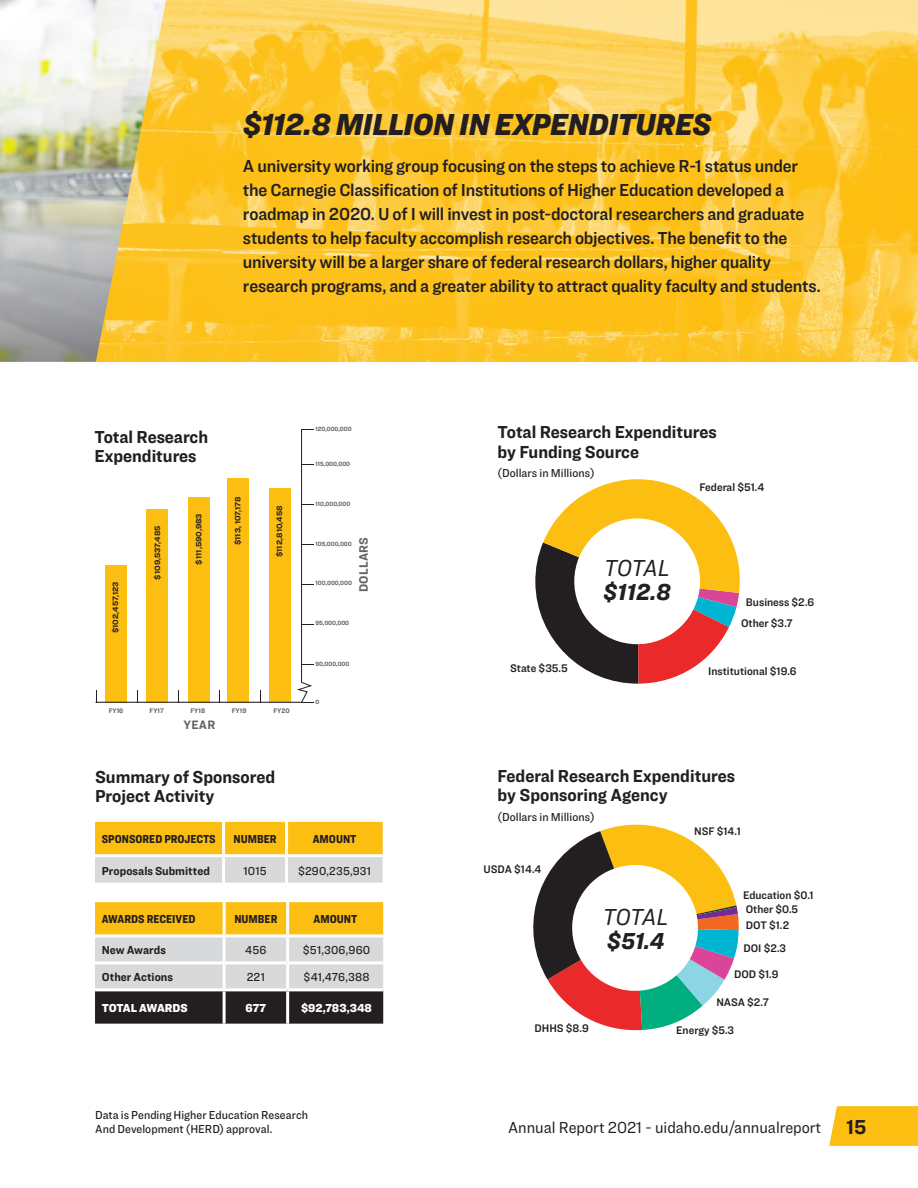
<style>
.page{position:relative;width:918px;height:1188px;background:#fff}
.page>*{position:absolute;margin:0;border:0;box-sizing:border-box;transform-origin:0 0}
.subhead_bigger{font:italic 900 31.5px "Ringside Narrow";letter-spacing:-.01em;color:#231f20}
.t1{font:italic 900 24px/24px "Ringside Narrow";color:#231f20}
.t2{font:italic 24px/24px "Ringside Narrow";letter-spacing:-.025em;color:#231f20}
.body_bigger{font:18px/24px "Ringside Narrow Semi";letter-spacing:-.015em;color:#231f20}
.t3{font:700 18px/19.4px "Ringside Narrow";color:#231f20}
.t4{font:16.5px "Ringside Narrow";color:#231f20}
.t5{font:700 12.6px "Ringside Narrow";letter-spacing:.025em;color:#636366}
.table_text{font:500 12px/13.5px "Ringside Narrow";color:#231f20}
.t6{font:900 12px "Ringside Condensed";color:#231f20}
.table_text-2{font:700 12px "Ringside Narrow";letter-spacing:.005em;color:#231f20}
.t7{font:900 12px "Ringside Narrow";letter-spacing:-.005em;color:#fff}
.table_text-3{font:500 11.85px "Ringside Narrow";letter-spacing:.015em;color:#231f20}
.graph_numbers{font:11.55px "Ringside Narrow Semi";color:#231f20}
.graph_numbers-2{font:11.4px "Ringside Narrow Semi";color:#231f20}
.t8{font:700 8.1px "Ringside";color:#231f20}
.t9{font:700 6.9px "Ringside Narrow";color:#636366}
.t10{font:700 6.3px "Ringside Narrow";color:#636366}
.s1{font-weight:400}
.s2{font-weight:900}
.s3{font-weight:700;font-size:21px}
</style>
<div class="page">
<svg style="left:166px;top:0;width:752px;height:362px;background:#fcc839"></svg>
<svg style="left:95px;top:822px;width:288px;height:61px;background:#ecca6c"></svg>
<hr style="left:222px;top:822px;width:3px;height:32px;background:#fff">
<hr style="left:285px;top:822px;width:3px;height:32px;background:#fff">
<hr style="left:95px;top:854px;width:129px;height:3px;background:#fff">
<hr style="left:224px;top:854px;width:63px;height:3px;background:#fff">
<hr style="left:222px;top:857px;width:3px;height:26px;background:#fff">
<hr style="left:287px;top:854px;width:96px;height:3px;background:#fff">
<hr style="left:285px;top:857px;width:3px;height:26px;background:#fff">
<svg style="left:95px;top:902px;width:288px;height:122px;background:#af9d6d"></svg>
<hr style="left:95px;top:934px;width:129px;height:3px;background:#fff">
<hr style="left:224px;top:934px;width:64px;height:3px;background:#fff">
<hr style="left:223px;top:937px;width:3px;height:24px;background:#fff">
<hr style="left:288px;top:934px;width:95px;height:3px;background:#fff">
<hr style="left:286px;top:937px;width:3px;height:24px;background:#fff">
<hr style="left:95px;top:961px;width:129px;height:3px;background:#fff">
<hr style="left:224px;top:961px;width:64px;height:3px;background:#fff">
<hr style="left:223px;top:964px;width:3px;height:24px;background:#fff">
<hr style="left:288px;top:961px;width:95px;height:3px;background:#fff">
<hr style="left:286px;top:964px;width:3px;height:24px;background:#fff">
<hr style="left:95px;top:988px;width:129px;height:3px;background:#fff">
<hr style="left:224px;top:988px;width:64px;height:3px;background:#fff">
<hr style="left:288px;top:988px;width:95px;height:3px;background:#fff">
<hr style="left:223px;top:902px;width:3px;height:32px;background:#fff">
<hr style="left:286px;top:902px;width:3px;height:32px;background:#fff">
<hr style="left:223px;top:991px;width:3px;height:33px;background:#fff">
<hr style="left:286px;top:991px;width:3px;height:33px;background:#fff">
<div style="left:227px;top:478px;width:22px;height:224px;background:#fdbe12"></div>
<div style="left:188px;top:497px;width:21px;height:205px;background:#fdbe12"></div>
<div style="left:269px;top:488px;width:21px;height:214px;background:#fdbe12"></div>
<div style="left:105px;top:565px;width:22px;height:137px;background:#fdbe12"></div>
<div style="left:146px;top:509px;width:22px;height:193px;background:#fdbe12"></div>
<hr style="left:96px;top:702px;width:206px;height:1px;background:#231f20">
<svg style="left:96px;top:690px;width:1px;height:12px"></svg>
<svg style="left:137px;top:690px;width:1px;height:12px"></svg>
<svg style="left:178px;top:690px;width:1px;height:12px"></svg>
<svg style="left:219px;top:690px;width:1px;height:12px"></svg>
<svg style="left:260px;top:690px;width:1px;height:12px"></svg>
<svg style="left:295px;top:429px;width:18px;height:274px"></svg>
<img style="left:0;top:0;width:166px;height:362px">
<svg style="left:0;top:202px;width:127px;height:160px;background:#bab39d"></svg>
<svg style="left:535px;top:479px;width:205px;height:205px"></svg>
<svg style="left:533px;top:824px;width:206px;height:207px"></svg>
<svg style="left:829px;top:1106px;width:89px;height:40px;background:#fdc11e"></svg>
<p class="subhead_bigger" style="left:243px;top:101px;width:470px">$112.8 MILLION IN EXPENDITURES</p>
<p class="body_bigger" style="left:243px;top:154px;width:579px">A university working group focusing on the steps to achieve R-1 status under the Carnegie Classification of Institutions of Higher Education developed a roadmap in 2020. U of I will invest in post-doctoral researchers and graduate students to help faculty accomplish research objectives. The benefit to the university will be a larger share of federal research dollars, higher quality research programs, and a greater ability to attract quality faculty and students.</p>
<p class="t3" style="left:94px;top:427px;width:115px">Total Research<br>Expenditures</p>
<p class="t10" style="left:316px;top:425px;width:38px">120,000,000</p>
<p class="t10" style="left:316px;top:460px;width:36px">115,000,000</p>
<p class="t3" style="left:498px;top:422px;width:221px">Total Research Expenditures by Funding Source</p>
<p class="table_text" style="left:498px;top:466px;width:99px">(Dollars in Millions)</p>
<p class="graph_numbers" style="left:700px;top:479px;width:66px">Federal $51.4</p>
<p class="t8" style="left:109px;top:633px;width:53px;rotate:-90deg">$102,457,123</p>
<p class="t8" style="left:232px;top:545px;width:50px;rotate:-90deg">$113, 107,178</p>
<p class="t8" style="left:151px;top:580px;width:56px;rotate:-90deg">$109,537,485</p>
<p class="t8" style="left:193px;top:565px;width:53px;rotate:-90deg">$111,590,983</p>
<p class="t8" style="left:273px;top:557px;width:53px;rotate:-90deg">$112,810,458</p>
<p class="t9" style="left:109px;top:706px;width:16px">FY16</p>
<p class="t9" style="left:150px;top:706px;width:16px">FY17</p>
<p class="t9" style="left:191px;top:706px;width:16px">FY18</p>
<p class="t9" style="left:232px;top:706px;width:16px">FY19</p>
<p class="t9" style="left:273px;top:706px;width:18px">FY20</p>
<p class="t5" style="left:183px;top:715px;width:33px">YEAR</p>
<p class="t10" style="left:316px;top:499px;width:36px">110,000,000</p>
<p class="t5" style="left:354px;top:592px;width:57px;rotate:-90deg">DOLLARS</p>
<p class="t10" style="left:316px;top:539px;width:38px">105,000,000</p>
<p class="t10" style="left:316px;top:578px;width:38px">100,000,000</p>
<p class="t10" style="left:316px;top:619px;width:35px">95,000,000</p>
<p class="t10" style="left:316px;top:660px;width:35px">90,000,000</p>
<p class="t10" style="left:316px;top:697px;width:5px">0</p>
<p class="t3" style="left:95px;top:767px;width:182px">Summary of Sponsored<br>Project Activity</p>
<p class="t6" style="left:102px;top:830px;width:115px">SPONSORED PROJECTS</p>
<p class="t6" style="left:234px;top:830px;width:45px">NUMBER</p>
<p class="t6" style="left:313px;top:830px;width:45px">AMOUNT</p>
<p class="table_text-2" style="left:102px;top:862px;width:110px">Proposals Submitted</p>
<p class="table_text" style="left:244px;top:864px;width:25px">1015</p>
<p class="table_text-3" style="left:298px;top:862px;width:75px">$290,235,931</p>
<p class="t6" style="left:102px;top:910px;width:95px">AWARDS RECEIVED</p>
<p class="t6" style="left:234px;top:910px;width:45px">NUMBER</p>
<p class="t6" style="left:314px;top:910px;width:45px">AMOUNT</p>
<p class="table_text-2" style="left:102px;top:941px;width:66px">New Awards</p>
<p class="table_text" style="left:245px;top:943px;width:23px">456</p>
<p class="table_text" style="left:303px;top:943px;width:69px">$51,306,960</p>
<p class="table_text-2" style="left:102px;top:968px;width:73px">Other Actions</p>
<p class="table_text" style="left:247px;top:970px;width:20px">221</p>
<p class="table_text" style="left:304px;top:970px;width:67px">$41,476,388</p>
<p class="t7" style="left:102px;top:999px;width:87px">TOTAL AWARDS</p>
<p class="t7" style="left:246px;top:999px;width:22px">677</p>
<p class="t7" style="left:301px;top:999px;width:72px">$92,783,348</p>
<p class="table_text" style="left:95px;top:1108px;width:215px">Data is Pending Higher Education Research<br>And Development (HERD) approval.</p>
<p class="t1" style="left:603px;top:556px;width:69px"><span class="s1">TOTAL </span>$112.8</p>
<p class="graph_numbers" style="left:746px;top:594px;width:70px">Business $2.6</p>
<p class="graph_numbers" style="left:741px;top:614px;width:53px">Other $3.7</p>
<p class="graph_numbers" style="left:510px;top:660px;width:59px">State $35.5</p>
<p class="graph_numbers" style="left:708px;top:663px;width:90px">Institutional $19.6</p>
<p class="t3" style="left:498px;top:765px;width:239px">Federal Research Expenditures by Sponsoring Agency</p>
<p class="table_text" style="left:498px;top:810px;width:99px">(Dollars in Millions)</p>
<p class="graph_numbers-2" style="left:483px;top:861px;width:59px">USDA $14.4</p>
<p class="t2" style="left:603px;top:905px;width:67px">TOTAL <span class="s2">$51.4</span></p>
<p class="graph_numbers-2" style="left:694px;top:823px;width:48px">NSF $14.1</p>
<p class="graph_numbers-2" style="left:743px;top:887px;width:72px">Education $0.1</p>
<p class="graph_numbers-2" style="left:746px;top:901px;width:54px">Other $0.5</p>
<p class="graph_numbers-2" style="left:746px;top:917px;width:45px">DOT $1.2</p>
<p class="graph_numbers-2" style="left:743px;top:940px;width:44px">DOI $2.3</p>
<p class="graph_numbers-2" style="left:734px;top:966px;width:46px">DOD $1.9</p>
<p class="graph_numbers-2" style="left:716px;top:994px;width:54px">NASA $2.7</p>
<p class="graph_numbers-2" style="left:534px;top:1020px;width:56px">DHHS $8.9</p>
<p class="graph_numbers-2" style="left:676px;top:1022px;width:59px">Energy $5.3</p>
<p class="t4" style="left:508px;top:1115px;width:360px">Annual Report 2021 - uidaho.edu/annualreport <span class="s3">15</span></p>
</div>
